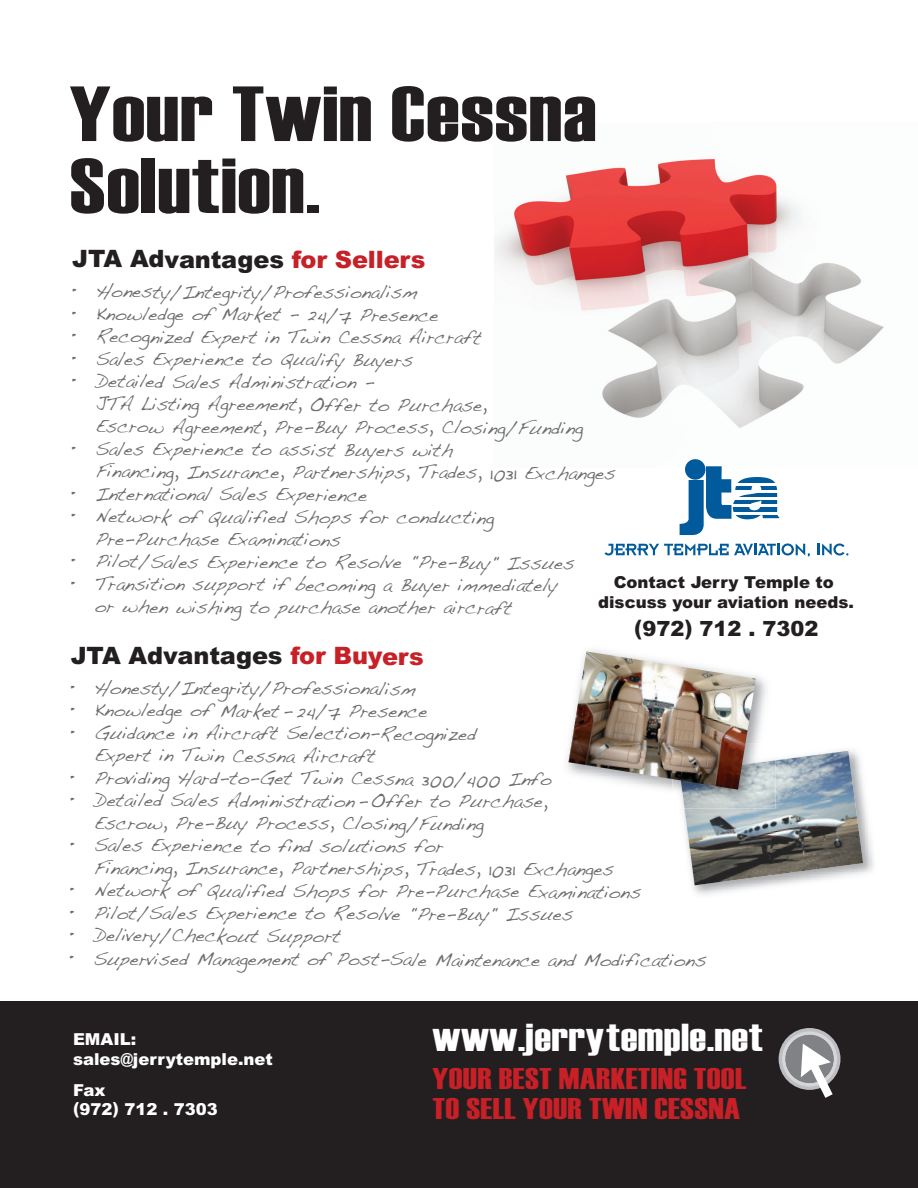
<style>
.page{position:relative;width:918px;height:1188px;background:#fff}
.page>*{position:absolute;margin:0;border:0;box-sizing:border-box;transform-origin:0 0}
.t1{font:78px/72px "Haettenschweiler";letter-spacing:.01em;color:#231f20;scale:1.2 1}
.t2{font:39px "Haettenschweiler";letter-spacing:.01em;color:#fff;scale:1.2 1}
.t3{font:30px/30px "Haettenschweiler";letter-spacing:.01em;color:#c72027;scale:1.2 1}
.t4{font:900 24px "Arial";letter-spacing:-.01em;color:#231f20}
.t5{font:900 21px "Arial";color:#231f20}
.t6{font:18.75px/22.6px "Handwriting Dakota";color:#6d6e71}
.t7{font:900 16.5px/19.8px "Arial";color:#231f20;text-align:center}
.t8{font:900 16.5px/19.8px "Arial";color:#fff}
.s1{color:#c72027}
.s2{font-size:19.5px}
</style>
<div class="page">
<img style="left:494px;top:158px;width:390px;height:308px">
<div style="left:0;top:1001px;width:918px;height:187px;background:#231f20"></div>
<img style="left:682px;top:750px;width:191px;height:145px">
<img style="left:684px;top:751px;width:179px;height:134px">
<div style="left:685px;top:459px;width:21px;height:21px;background:#005a9c;border-radius:50%"></div>
<svg style="left:680px;top:466px;width:99px;height:69px"></svg>
<hr style="left:735px;top:483px;width:43px;height:2px;background:#fff">
<hr style="left:735px;top:490px;width:43px;height:3px;background:#fff">
<hr style="left:735px;top:497px;width:43px;height:3px;background:#fff">
<hr style="left:732px;top:504px;width:46px;height:3px;background:#fff">
<hr style="left:732px;top:512px;width:46px;height:3px;background:#fff">
<svg style="left:604px;top:543px;width:206px;height:14px"></svg>
<svg style="left:817px;top:543px;width:31px;height:13px"></svg>
<img style="left:566px;top:650px;width:200px;height:116px">
<img style="left:677px;top:743px;width:98px;height:49px">
<img style="left:680px;top:760px;width:95px;height:48px">
<img style="left:568px;top:651px;width:188px;height:139px">
<svg style="left:779px;top:1028px;width:61px;height:70px"></svg>
<h1 class="t1" style="left:70px;top:78px;width:441px">Your Twin Cessna<br>Solution.</h1>
<p class="t4" style="left:72px;top:250px;width:355px">JTA Advantages <span class="s1">for Sellers</span></p>
<p class="t6" style="left:72px;top:284px;width:347px">• Honesty/Integrity/Professionalism</p>
<p class="t6" style="left:72px;top:307px;width:368px">• Knowledge of Market - 24/7 Presence</p>
<p class="t6" style="left:72px;top:329px;width:411px">• Recognized Expert in Twin Cessna Aircraft</p>
<p class="t6" style="left:72px;top:352px;width:343px">• Sales Experience to Qualify Buyers</p>
<p class="t6" style="left:96px;top:374px;width:489px;text-indent:-24px">• Detailed Sales Administration -<br>JTA Listing Agreement, Offer to Purchase,<br>Escrow Agreement, Pre-Buy Process, Closing/Funding</p>
<p class="t6" style="left:95px;top:442px;width:521px;text-indent:-24px">• Sales Experience to assist Buyers with<br>Financing, Insurance, Partnerships, Trades, 1031 Exchanges</p>
<p class="t6" style="left:71px;top:487px;width:297px">• International Sales Experience</p>
<p class="t6" style="left:95px;top:510px;width:400px;text-indent:-24px">• Network of Qualified Shops for conducting<br>Pre-Purchase Examinations</p>
<p class="t6" style="left:71px;top:555px;width:505px">• Pilot/Sales Experience to Resolve "Pre-Buy" Issues</p>
<p class="t6" style="left:95px;top:577px;width:464px;text-indent:-24px">• Transition support if becoming a Buyer immediately or when wishing to purchase another aircraft</p>
<p class="t4" style="left:71px;top:647px;width:355px">JTA Advantages <span class="s1">for Buyers</span></p>
<p class="t6" style="left:71px;top:681px;width:347px">• Honesty/Integrity/Professionalism</p>
<p class="t6" style="left:71px;top:703px;width:358px">• Knowledge of Market - 24/7 Presence</p>
<p class="t6" style="left:94px;top:726px;width:384px;text-indent:-24px">• Guidance in Aircraft Selection-Recognized<br>Expert in Twin Cessna Aircraft</p>
<p class="t6" style="left:70px;top:771px;width:483px">• Providing Hard-to-Get Twin Cessna 300/400 Info</p>
<p class="t6" style="left:94px;top:793px;width:455px;text-indent:-24px">• Detailed Sales Administration - Offer to Purchase,<br>Escrow, Pre-Buy Process, Closing/Funding</p>
<p class="t6" style="left:94px;top:838px;width:521px;text-indent:-24px">• Sales Experience to find solutions for<br>Financing, Insurance, Partnerships, Trades, 1031 Exchanges</p>
<p class="t6" style="left:70px;top:883px;width:573px">• Network of Qualified Shops for Pre-Purchase Examinations</p>
<p class="t6" style="left:70px;top:906px;width:505px">• Pilot/Sales Experience to Resolve "Pre-Buy" Issues</p>
<p class="t6" style="left:70px;top:928px;width:273px">• Delivery/Checkout Support</p>
<p class="t6" style="left:70px;top:952px;width:638px">• Supervised Management of Post-Sale Maintenance and Modification<span class="s2">s</span></p>
<p class="t7" style="left:598px;top:574px;width:257px">Contact Jerry Temple to discuss your aviation needs.</p>
<p class="t5" style="left:634px;top:621px;width:186px">(972) 712 . 7302</p>
<p class="t8" style="left:73px;top:1031px;width:201px">EMAIL: sales@jerrytemple.net</p>
<p class="t8" style="left:73px;top:1081px;width:146px">Fax<br>(972) 712 . 7303</p>
<h2 class="t2" style="left:433px;top:1015px;width:277px">www.jerrytemple.net</h2>
<h3 class="t3" style="left:433px;top:1063px;width:263px">YOUR BEST MARKETING TOOL<br>TO SELL YOUR TWIN CESSNA</h3>
</div>
